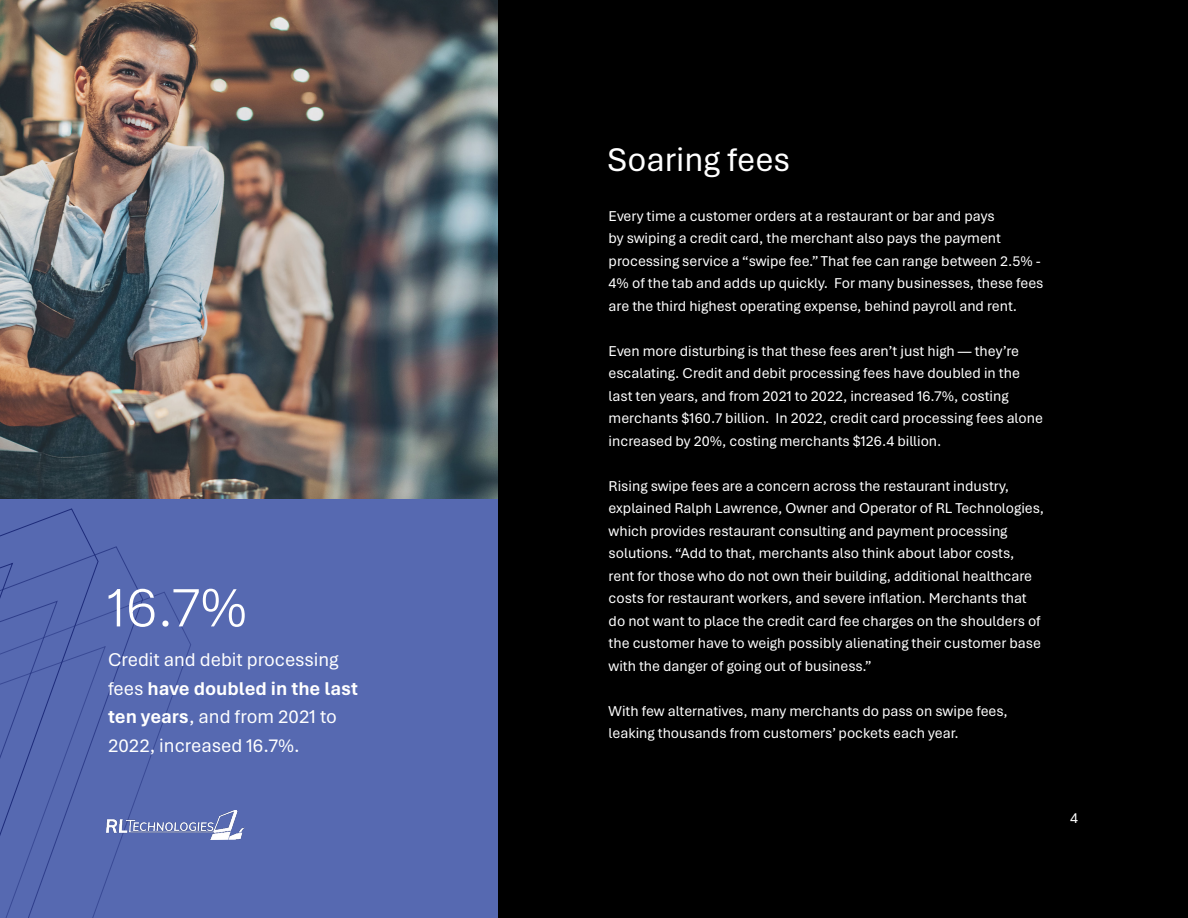
<style>
.page{position:relative;width:1188px;height:918px;background:#000}
.page>*{position:absolute;margin:0;border:0;box-sizing:border-box;transform-origin:0 0}
.t1{font:300 58.5px "Aptos";color:#fff}
.t2{font:34.5px "Aptos";color:#fff}
.t3{font:19.5px/28.5px "Aptos";color:#fff}
.t4{font:15px/22.5px "Aptos";color:#fff}
.s1{font-weight:700}
</style>
<div class="page">
<img style="left:0;top:0;width:498px;height:500px">
<div style="left:0;top:500px;width:498px;height:418px;background:#5669b1"></div>
<svg style="left:0;top:508px;width:91px;height:38px"></svg>
<svg style="left:0;top:546px;width:140px;height:46px"></svg>
<svg style="left:0;top:592px;width:191px;height:326px"></svg>
<img style="left:106px;top:810px;width:139px;height:29px">
<h1 class="t1" style="left:108px;top:567px;width:141px">16.7%</h1>
<h3 class="t3" style="left:108px;top:645px;width:252px">Credit and debit processing fees <span class="s1">have doubled in the last ten years</span>, and from 2021 to<br>2022, increased 16.7%.</h3>
<h2 class="t2" style="left:608px;top:136px;width:184px">Soaring fees</h2>
<p class="t4" style="left:609px;top:204px;width:436px">Every time a customer orders at a restaurant or bar and pays<br>by swiping a credit card, the merchant also pays the payment processing service a “swipe fee.” That fee can range between 2.5% - 4% of the tab and adds up quickly. For many businesses, these fees are the third highest operating expense, behind payroll and rent.</p>
<p class="t4" style="left:609px;top:339px;width:436px">Even more disturbing is that these fees aren’t just high — they’re escalating. Credit and debit processing fees have doubled in the last ten years, and from 2021 to 2022, increased 16.7%, costing merchants $160.7 billion. In 2022, credit card processing fees alone increased by 20%, costing merchants $126.4 billion.</p>
<p class="t4" style="left:609px;top:474px;width:437px">Rising swipe fees are a concern across the restaurant industry, explained Ralph Lawrence, Owner and Operator of RL Technologies, which provides restaurant consulting and payment processing solutions. “Add to that, merchants also think about labor costs,<br>rent for those who do not own their building, additional healthcare costs for restaurant workers, and severe inflation. Merchants that do not want to place the credit card fee charges on the shoulders of the customer have to weigh possibly alienating their customer base with the danger of going out of business.”</p>
<p class="t4" style="left:609px;top:699px;width:401px">With few alternatives, many merchants do pass on swipe fees, leaking thousands from customers’ pockets each year.</p>
<p class="t4" style="left:1070px;top:806px;width:10px">4</p>
</div>
